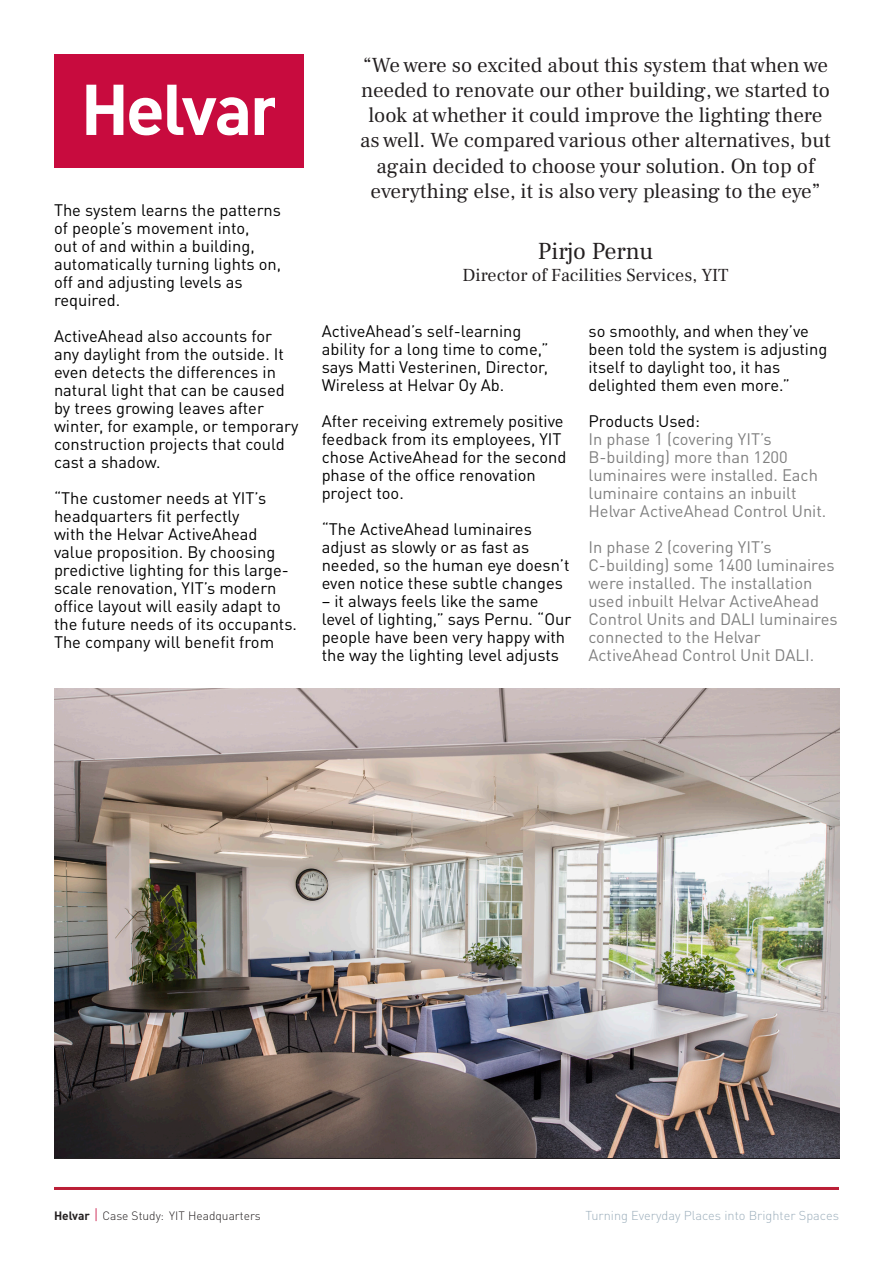
<style>
.page{position:relative;width:893px;height:1263px;background:#fff}
.page>*{position:absolute;margin:0;border:0;box-sizing:border-box;transform-origin:0 0}
.t1{font:24px "Frank Ruhl Libre";letter-spacing:-.005em;color:#231f20}
.t2{font:21px/25.2px "Frank Ruhl Libre";color:#231f20;text-align:center}
.t3{font:18px "Frank Ruhl Libre";color:#231f20}
.t4{font:16.5px/18px "DIN Pro";color:#000}
.t5{font:16.5px/18px "DIN Pro";color:#808080}
.t6{font:300 12.75px "DIN Pro";color:#9dafbc}
.t7{font:300 12px "DIN Pro";color:#231f20}
.s1{font-weight:700}
.s2{font-size:15px;color:#c80b3e}
</style>
<div class="page">
<img style="left:54px;top:689px;width:786px;height:469px">
<div style="left:54px;top:54px;width:250px;height:113px;background:#c80b3e"></div>
<svg style="left:255px;top:98px;width:20px;height:37px"></svg>
<svg style="left:129px;top:85px;width:119px;height:50px"></svg>
<svg style="left:86px;top:85px;width:37px;height:50px"></svg>
<hr style="left:54px;top:1187px;width:785px;height:3px;background:#bb1f37">
<p class="t4" style="left:54px;top:200px;width:229px">The system learns the patterns of people’s movement into,<br>out of and within a building, automatically turning lights on, off and adjusting levels as</p>
<p class="t4" style="left:54px;top:290px;width:68px">required.</p>
<p class="t4" style="left:54px;top:326px;width:246px">ActiveAhead also accounts for any daylight from the outside. It even detects the differences in natural light that can be caused by trees growing leaves after winter, for example, or temporary construction projects that could cast a shadow.</p>
<p class="t4" style="left:54px;top:488px;width:244px">“The customer needs at YIT’s headquarters fit perfectly<br>with the Helvar ActiveAhead value proposition. By choosing predictive lighting for this large&shy;scale renovation, YIT’s modern office layout will easily adapt to the future needs of its occupants.<br>The company will benefit from</p>
<p class="t2" style="left:360px;top:52px;width:472px">“We were so excited about this system that when we needed to renovate our other building, we started to look at whether it could improve the lighting there as well. We compared various other alternatives, but again decided to choose your solution. On top of everything else, it is also very pleasing to the eye”</p>
<p class="t1" style="left:538px;top:236px;width:117px">Pirjo Pernu</p>
<p class="t3" style="left:462px;top:264px;width:268px">Director of Facilities Services, YIT</p>
<p class="t4" style="left:322px;top:320px;width:229px">ActiveAhead’s self-learning ability for a long time to come,” says Matti Vesterinen, Director,<br>Wireless at Helvar Oy Ab.</p>
<p class="t4" style="left:322px;top:410px;width:246px">After receiving extremely positive feedback from its employees, YIT chose ActiveAhead for the second phase of the office renovation project too.</p>
<p class="t4" style="left:322px;top:518px;width:250px">“The ActiveAhead luminaires adjust as slowly or as fast as needed, so the human eye doesn’t even notice these subtle changes</p>
<p class="t4" style="left:322px;top:590px;width:251px">– it always feels like the same level of lighting,” says Pernu. “Our people have been very happy with the way the lighting level adjusts</p>
<p class="t4" style="left:588px;top:320px;width:240px">so smoothly, and when they’ve been told the system is adjusting itself to daylight too, it has delighted them even more.”</p>
<p class="t4" style="left:588px;top:410px;width:113px">Products Used:</p>
<p class="t5" style="left:588px;top:428px;width:239px">In phase 1 (covering YIT’s<br>B-building) more than 1200 luminaires were installed. Each luminaire contains an inbuilt<br>Helvar ActiveAhead Control Unit.</p>
<p class="t5" style="left:588px;top:536px;width:251px">In phase 2 (covering YIT’s<br>C-building) some 1400 luminaires were installed. The installation used inbuilt Helvar ActiveAhead<br>Control Units and DALI luminaires connected to the Helvar<br>ActiveAhead Control Unit DALI.</p>
<p class="t7" style="left:54px;top:1207px;width:208px"><span class="s1">Helvar</span> <span class="s2">|</span> Case Study: YIT Headquarters</p>
<p class="t6" style="left:585px;top:1205px;width:255px">Turning Everyday Places into Brighter Spaces</p>
</div>
